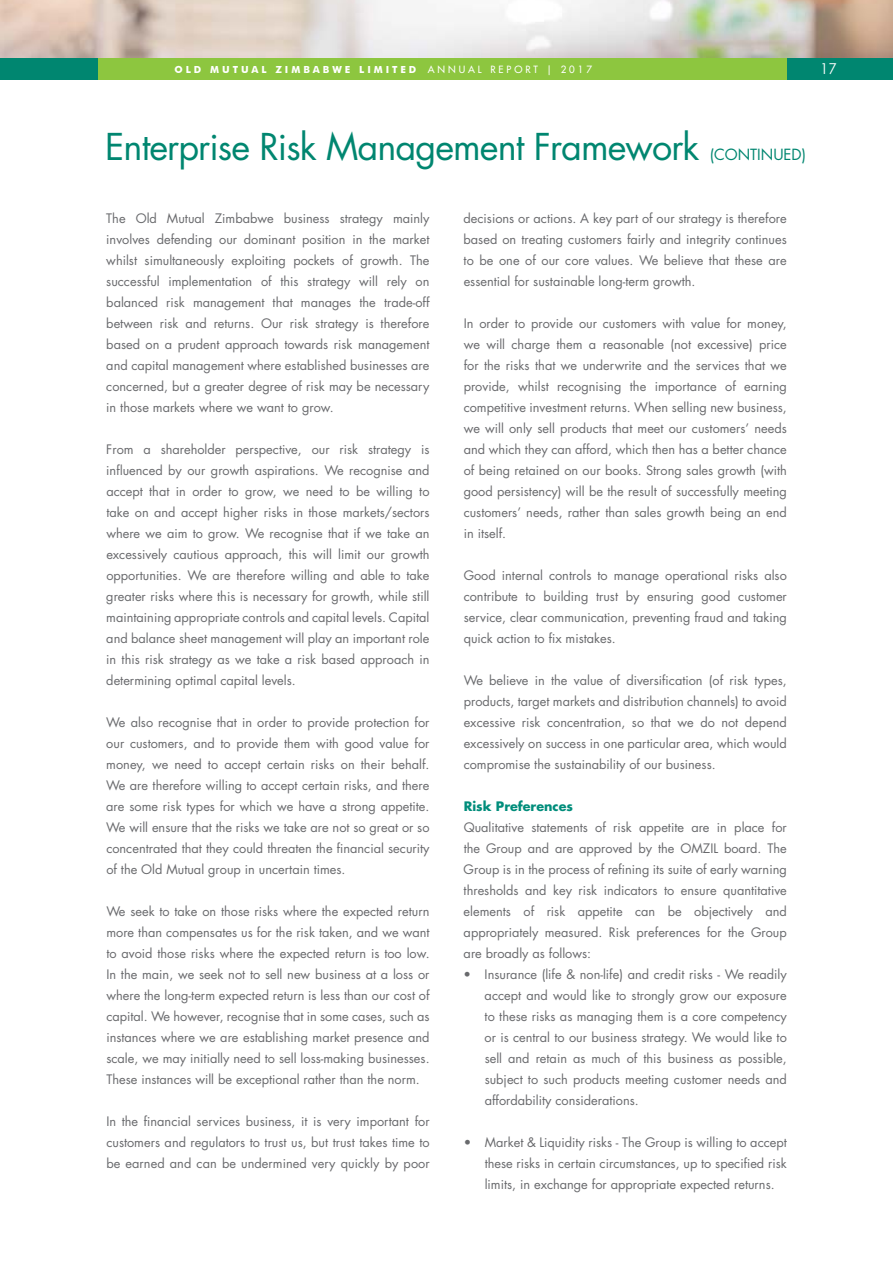
<style>
.page{position:relative;width:893px;height:1263px;background:#fff}
.page>*{position:absolute;margin:0;border:0;box-sizing:border-box;transform-origin:0 0}
.t1{font:36px "Futura Std";letter-spacing:-.025em;color:#008670}
.t2{font:15px "Futura Std";color:#008670}
.t3{font:15px "Century Gothic";color:#fff}
.t4{font:12.75px/21px "Futura Std";color:#696a6d;text-align:justify}
.t5{font:700 12.75px "Futura Std";color:#008d7b}
.t6{font:700 9.75px "Futura BT";letter-spacing:.3em;color:#fff}
.s1{font-family:"Futura Std";font-weight:500}
</style>
<div class="page">
<img style="left:0;top:0;width:893px;height:58px">
<div style="left:787px;top:58px;width:105px;height:22px;background:#008670"></div>
<div style="left:98px;top:58px;width:689px;height:22px;background:#8dc63f"></div>
<div style="left:0;top:58px;width:98px;height:22px;background:#008670"></div>
<p class="t6" style="left:174px;top:63px;width:419px">OLD MUTUAL ZIMBABWE LIMITED <span class="s1">ANNUAL REPORT | 2017</span></p>
<p class="t3" style="left:820px;top:59px;width:18px">17</p>
<h1 class="t1" style="left:105px;top:124px;width:596px">Enterprise Risk Management Framework</h1>
<p class="t2" style="left:710px;top:145px;width:15px">(continued</p>
<p class="t2" style="left:802px;top:145px;width:6px">)</p>
<p class="t4" style="left:106px;top:208px;width:325px">The Old Mutual Zimbabwe business strategy mainly involves defending our dominant position in the market whilst simultaneously exploiting pockets of growth. The successful implementation of this strategy will rely on balanced risk management that manages the trade-off between risk and returns. Our risk strategy is therefore based on a prudent approach towards risk management and capital management where established businesses are concerned, but a greater degree of risk may be necessary in those markets where we want to grow.</p>
<p class="t4" style="left:106px;top:439px;width:325px">From a shareholder perspective, our risk strategy is influenced by our growth aspirations. We recognise and accept that in order to grow, we need to be willing to take on and accept higher risks in those markets/sectors where we aim to grow. We recognise that if we take an excessively cautious approach, this will limit our growth opportunities. We are therefore willing and able to take greater risks where this is necessary for growth, while still maintaining appropriate controls and capital levels. Capital and balance sheet management will play an important role in this risk strategy as we take a risk based approach in determining optimal capital levels.</p>
<p class="t4" style="left:106px;top:712px;width:325px">We also recognise that in order to provide protection for our customers, and to provide them with good value for money, we need to accept certain risks on their behalf.<br>We are therefore willing to accept certain risks, and there are some risk types for which we have a strong appetite.<br>We will ensure that the risks we take are not so great or so concentrated that they could threaten the financial security of the Old Mutual group in uncertain times.</p>
<p class="t4" style="left:106px;top:901px;width:325px">We seek to take on those risks where the expected return more than compensates us for the risk taken, and we want to avoid those risks where the expected return is too low.<br>In the main, we seek not to sell new business at a loss or where the long-term expected return is less than our cost of capital. We however, recognise that in some cases, such as instances where we are establishing market presence and scale, we may initially need to sell loss-making businesses.<br>These instances will be exceptional rather than the norm.</p>
<p class="t4" style="left:106px;top:1111px;width:325px">In the financial services business, it is very important for customers and regulators to trust us, but trust takes time to be earned and can be undermined very quickly by poor</p>
<p class="t4" style="left:464px;top:208px;width:325px">decisions or actions. A key part of our strategy is therefore based on treating customers fairly and integrity continues to be one of our core values. We believe that these are essential for sustainable long-term growth.</p>
<p class="t4" style="left:464px;top:313px;width:325px">In order to provide our customers with value for money, we will charge them a reasonable (not excessive) price for the risks that we underwrite and the services that we provide, whilst recognising the importance of earning competitive investment returns. When selling new business, we will only sell products that meet our customers’ needs and which they can afford, which then has a better chance of being retained on our books. Strong sales growth (with good persistency) will be the result of successfully meeting customers’ needs, rather than sales growth being an end in itself.</p>
<p class="t4" style="left:464px;top:565px;width:325px">Good internal controls to manage operational risks also contribute to building trust by ensuring good customer service, clear communication, preventing fraud and taking quick action to fix mistakes.</p>
<p class="t4" style="left:464px;top:670px;width:325px">We believe in the value of diversification (of risk types, products, target markets and distribution channels) to avoid excessive risk concentration, so that we do not depend excessively on success in one particular area, which would compromise the sustainability of our business.</p>
<p class="t5" style="left:464px;top:798px;width:111px">Risk Preferences</p>
<p class="t4" style="left:464px;top:817px;width:325px">Qualitative statements of risk appetite are in place for the Group and are approved by the OMZIL board. The Group is in the process of refining its suite of early warning thresholds and key risk indicators to ensure quantitative elements of risk appetite can be objectively and appropriately measured. Risk preferences for the Group are broadly as follows:</p>
<p class="t4" style="left:485px;top:964px;width:304px;text-indent:-21px">• Insurance (life &amp; non-life) and credit risks - We readily accept and would like to strongly grow our exposure to these risks as managing them is a core competency or is central to our business strategy. We would like to sell and retain as much of this business as possible, subject to such products meeting customer needs and affordability considerations.</p>
<p class="t4" style="left:485px;top:1132px;width:304px;text-indent:-21px">• Market &amp; Liquidity risks - The Group is willing to accept these risks in certain circumstances, up to specified risk limits, in exchange for appropriate expected returns.</p>
</div>
